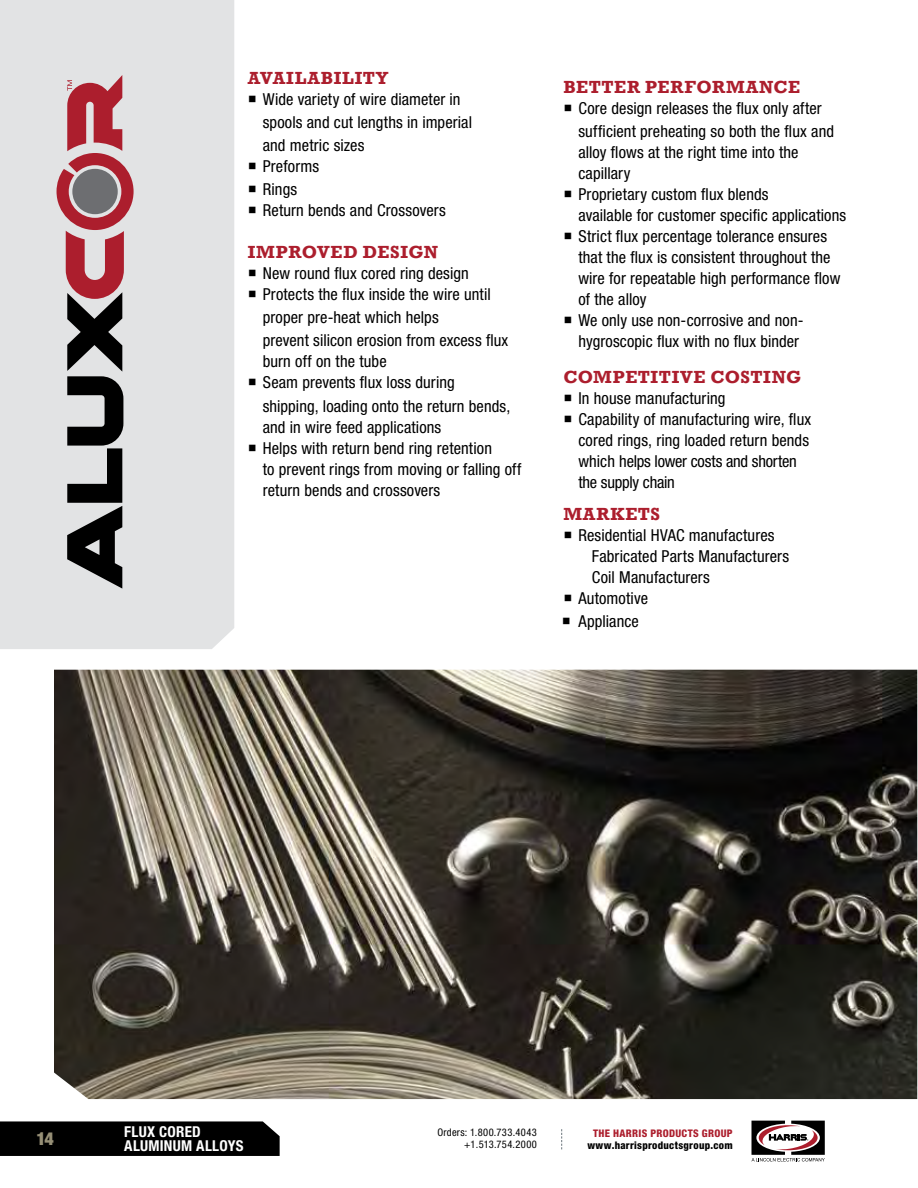
<style>
.page{position:relative;width:918px;height:1188px;background:#fff}
.page>*{position:absolute;margin:0;border:0;box-sizing:border-box;transform-origin:0 0}
.t1{font:700 18px "Rockwell";letter-spacing:.035em;color:#ac1e2d}
.t2{font:900 condensed 18px "Helvetica Neue LT Std";color:#968f76}
.t3{font:condensed 16.5px/21px "Helvetica Neue LT Std";letter-spacing:.005em;color:#000}
.t4{font:700 condensed 15px/13.5px "Helvetica Neue LT Std";letter-spacing:.02em;color:#fff}
.t5{font:condensed 10.5px/12.6px "Helvetica Neue LT Std";letter-spacing:.035em;color:#000;text-align:right}
.t6{font:800 condensed 10.5px "Helvetica Neue LT Std";letter-spacing:.025em;color:#000}
.t7{font:800 condensed 10.5px "Helvetica Neue LT Std";letter-spacing:.03em;color:#ac1e2d}
</style>
<div class="page">
<div style="left:0;top:1121px;width:280px;height:35px;background:#000"></div>
<svg style="left:752px;top:1121px;width:73px;height:40px"></svg>
<svg style="left:561px;top:1129px;width:1px;height:20px"></svg>
<img style="left:54px;top:670px;width:863px;height:429px">
<div style="left:0;top:0;width:234px;height:649px;background:#e2e3e4"></div>
<svg style="left:57px;top:75px;width:77px;height:514px;background:#9e8387"></svg>
<p class="t1" style="left:248px;top:67px;width:142px">AVAILABILITY</p>
<p class="t3" style="left:263px;top:87px;width:211px;line-height:23.1px;text-indent:-15px">○ Wide variety of wire diameter in spools and cut lengths in imperial and metric sizes</p>
<p class="t3" style="left:248px;top:155px;width:73px">○ Preforms</p>
<p class="t3" style="left:248px;top:179px;width:51px">○ Rings</p>
<p class="t3" style="left:248px;top:200px;width:199px">○ Return bends and Crossovers</p>
<p class="t1" style="left:248px;top:241px;width:192px">IMPROVED DESIGN</p>
<p class="t3" style="left:248px;top:263px;width:223px">○ New round flux cored ring design</p>
<p class="t3" style="left:263px;top:283px;width:247px;line-height:23.1px;text-indent:-15px">○ Protects the flux inside the wire until proper pre-heat which helps<br>prevent silicon erosion from excess flux</p>
<p class="t3" style="left:263px;top:351px;width:125px">burn off on the tube</p>
<p class="t3" style="left:263px;top:371px;width:249px;line-height:23.1px;text-indent:-15px">○ Seam prevents flux loss during shipping, loading onto the return bends,</p>
<p class="t3" style="left:263px;top:416px;width:180px">and in wire feed applications</p>
<p class="t3" style="left:263px;top:437px;width:260px;text-indent:-15px">○ Helps with return bend ring retention<br>to prevent rings from moving or falling off return bends and crossovers</p>
<p class="t1" style="left:563px;top:76px;width:238px">BETTER PERFORMANCE</p>
<p class="t3" style="left:578px;top:96px;width:257px;line-height:23.1px;text-indent:-15px">○ Core design releases the flux only after sufficient preheating so both the flux and</p>
<p class="t3" style="left:578px;top:141px;width:222px">alloy flows at the right time into the capillary</p>
<p class="t3" style="left:578px;top:183px;width:269px;text-indent:-15px">○ Proprietary custom flux blends<br>available for customer specific applications</p>
<p class="t3" style="left:578px;top:225px;width:264px;text-indent:-15px">○ Strict flux percentage tolerance ensures that the flux is consistent throughout the wire for repeatable high performance flow of the alloy</p>
<p class="t3" style="left:563px;top:309px;width:242px;text-align:right">○ We only use non-corrosive and non&shy;hygroscopic flux with no flux binder</p>
<p class="t1" style="left:563px;top:366px;width:239px">COMPETITIVE COSTING</p>
<p class="t3" style="left:563px;top:387px;width:164px">○ In house manufacturing</p>
<p class="t3" style="left:578px;top:408px;width:234px;text-indent:-15px">○ Capability of manufacturing wire, flux cored rings, ring loaded return bends which helps lower costs and shorten the supply chain</p>
<p class="t1" style="left:563px;top:503px;width:98px">MARKETS</p>
<p class="t3" style="left:592px;top:524px;width:199px;text-indent:-28px">○ Residential HVAC manufactures<br>Fabricated Parts Manufacturers<br>Coil Manufacturers</p>
<p class="t3" style="left:563px;top:587px;width:86px">○ Automotive</p>
<p class="t3" style="left:562px;top:611px;width:79px">○ Appliance</p>
<p class="t2" style="left:36px;top:1128px;width:19px">14</p>
<p class="t4" style="left:124px;top:1125px;width:121px">FLUX CORED<br>ALUMINUM ALLOYS</p>
<p class="t5" style="left:437px;top:1126px;width:101px">Orders: 1.800.733.4043 +1.513.754.2000</p>
<p class="t7" style="left:593px;top:1126px;width:141px">THE HARRIS PRODUCTS GROUP</p>
<p class="t6" style="left:587px;top:1139px;width:147px">www.harrisproductsgroup.com</p>
</div>
